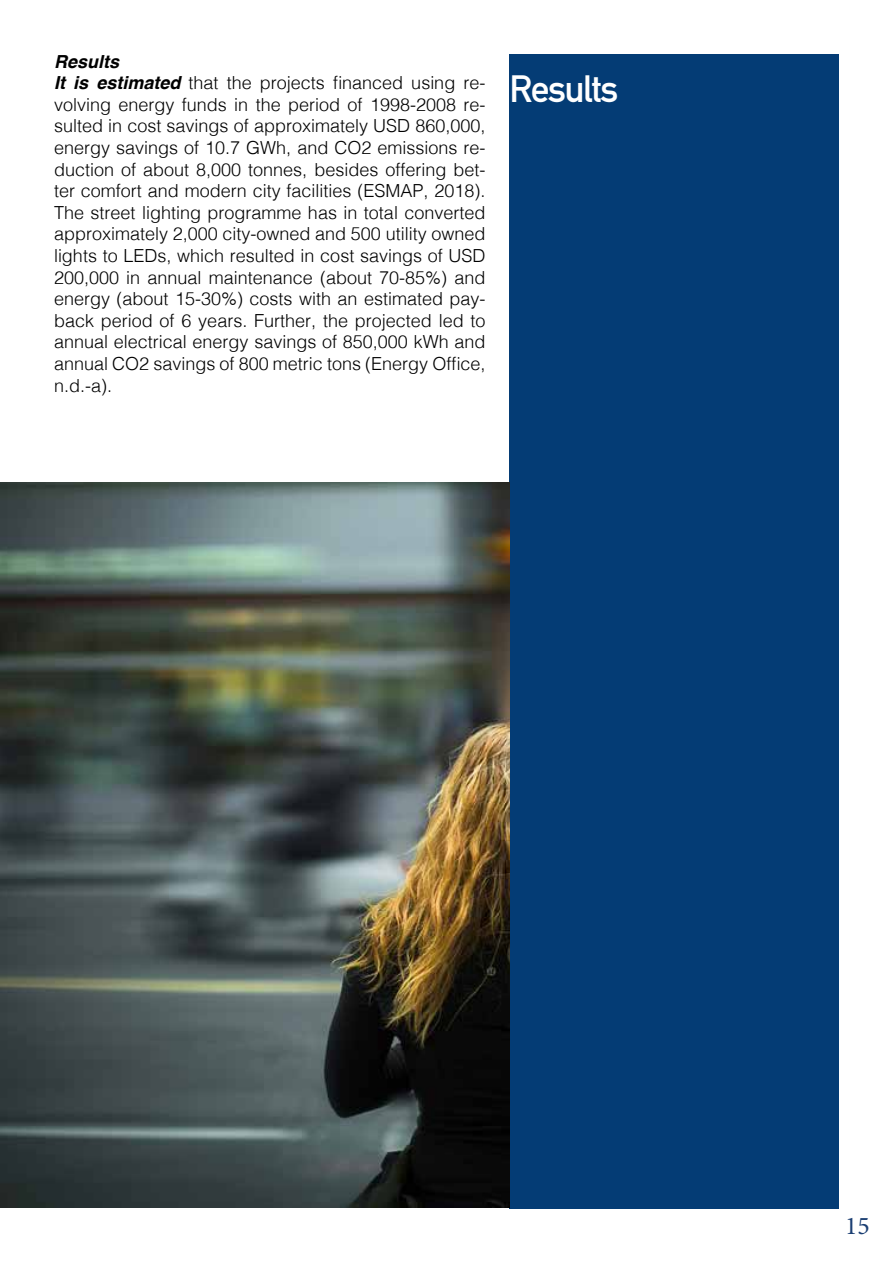
<style>
.page{position:relative;width:893px;height:1263px;background:#fff}
.page>*{position:absolute;margin:0;border:0;box-sizing:border-box;transform-origin:0 0}
.t1{font:700 37.5px "DIN Alternate";letter-spacing:-.04em;color:#fff}
.t2{font:25.5px "Minion Pro";color:#1b3f73}
.t3{font:300 18px/21.6px "Helvetica";color:#000}
.s1{font-weight:700;font-style:italic}
</style>
<div class="page">
<div style="left:509px;top:54px;width:330px;height:1155px;background:#043c75"></div>
<img style="left:0;top:482px;width:509px;height:726px">
<p class="t3" style="left:54px;top:49px;width:433px"><span class="s1">Results<br>It is estimated</span> that the projects financed using re&shy;volving energy funds in the period of 1998-2008 re&shy;sulted in cost savings of approximately USD 860,000, energy savings of 10.7 GWh, and CO2 emissions re&shy;duction of about 8,000 tonnes, besides offering bet&shy;ter comfort and modern city facilities (ESMAP, 2018).<br>The street lighting programme has in total converted approximately 2,000 city-owned and 500 utility owned lights to LEDs, which resulted in cost savings of USD 200,000 in annual maintenance (about 70-85%) and energy (about 15-30%) costs with an estimated pay&shy;back period of 6 years. Further, the projected led to annual electrical energy savings of 850,000 kWh and annual CO2 savings of 800 metric tons (Energy Office, n.d.-a).</p>
<h1 class="t1" style="left:509px;top:61px;width:110px">Results</h1>
<h2 class="t2" style="left:845px;top:1208px;width:26px">15</h2>
</div>
